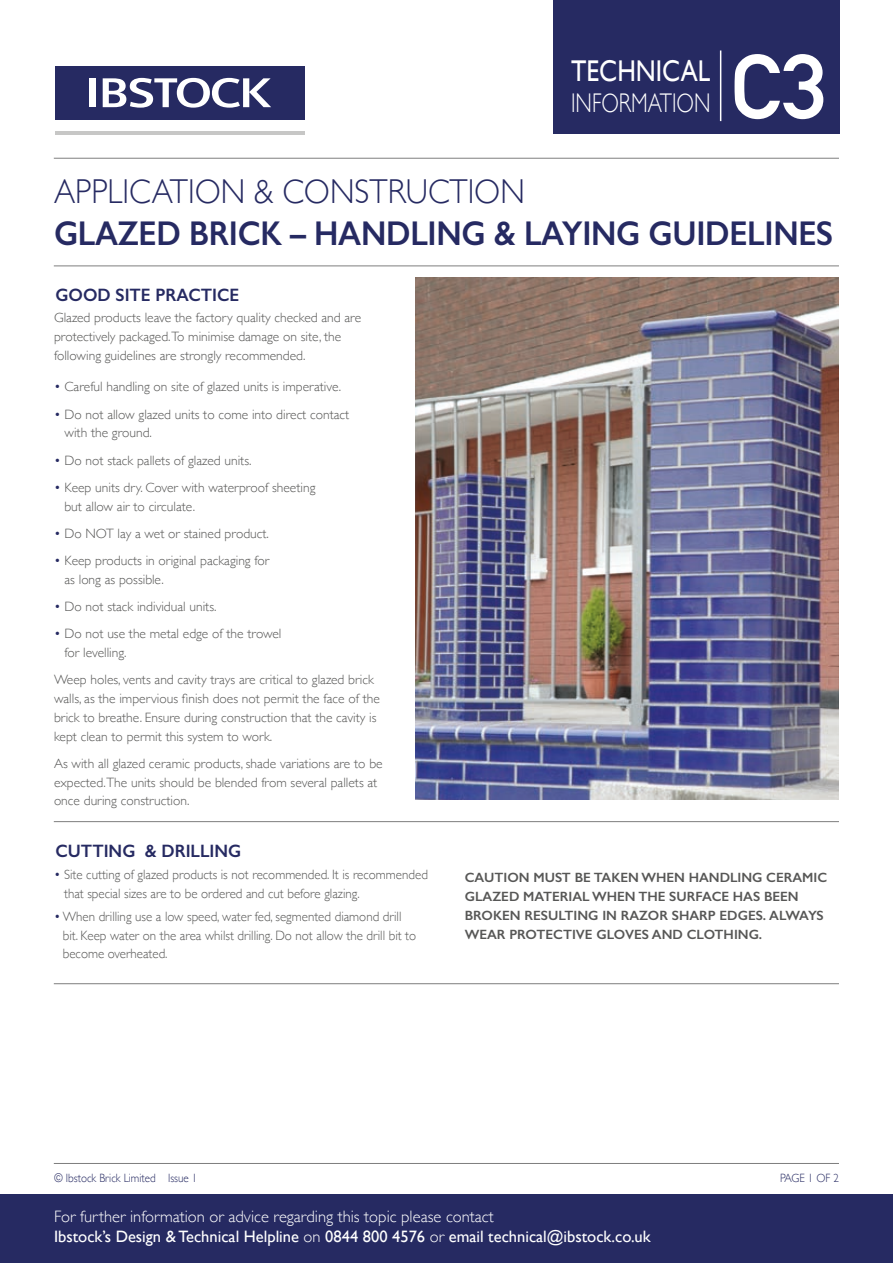
<style>
.page{position:relative;width:893px;height:1263px;background:#fff}
.page>*{position:absolute;margin:0;border:0;box-sizing:border-box;transform-origin:0 0}
.t1{font:700 90px "DIN Alternate";color:#fff}
.t2{font:600 34.5px "Gill Sans";letter-spacing:-.01em;color:#262a62;scale:.92 1}
.t3{font:300 34.5px "Gill Sans";color:#262a62;scale:.92 1}
.t4{font:30px "Gill Sans";color:#fff;scale:.85 1}
.t5{font:300 27px "Gill Sans";color:#fff;scale:.79 1}
.t6{font:600 18px "Gill Sans";color:#262a62;scale:.95 1}
.t7{font:16.5px/19.8px "Gill Sans";color:#fff}
.t8{font:300 13.5px/18.8px "Gill Sans";color:#575756}
.t9{font:300 13.5px/18.8px "Gill Sans";color:#575756;scale:.96 1}
.t10{font:600 13.5px/18.8px "Gill Sans";color:#575756}
.t11{font:300 12px "Gill Sans";color:#262a62;scale:.92 1}
.s1{color:#262a62}
.s2{font-weight:300}
</style>
<div class="page">
<div style="left:554px;top:0;width:286px;height:134px;background:#262a62"></div>
<hr style="left:54px;top:158px;width:785px;height:1px;background:#7e7e7e">
<hr style="left:54px;top:266px;width:785px;height:1px;background:#7e7e7e">
<hr style="left:54px;top:821px;width:785px;height:1px;background:#7e7e7e">
<div style="left:0;top:1195px;width:893px;height:68px;background:#262a62"></div>
<hr style="left:54px;top:1163px;width:785px;height:1px;background:#7e7e7e">
<hr style="left:56px;top:131px;width:249px;height:4px;background:#c7c7c6">
<div style="left:55px;top:66px;width:250px;height:53px;background:#262a62"></div>
<svg style="left:103px;top:78px;width:168px;height:30px"></svg>
<div style="left:89px;top:78px;width:7px;height:29px;background:#fff"></div>
<hr style="left:720px;top:50px;width:1px;height:71px;background:#fff">
<img style="left:415px;top:278px;width:424px;height:522px">
<hr style="left:54px;top:983px;width:785px;height:1px;background:#7e7e7e">
<h3 class="t4" style="left:571px;top:54px;width:165px">TECHNICAL</h3>
<h3 class="t5" style="left:571px;top:82px;width:178px">INFORMATION</h3>
<h1 class="t1" style="left:730px;top:18px;width:100px">C3</h1>
<h2 class="t3" style="left:54px;top:165px;width:513px">APPLICATION &amp; CONSTRUCTION</h2>
<h2 class="t2" style="left:54px;top:212px;width:848px">GLAZED BRICK – HANDLING &amp; LAYING GUIDELINES</h2>
<h3 class="t6" style="left:56px;top:284px;width:195px">GOOD SITE PRACTICE</h3>
<p class="t8" style="left:54px;top:308px;width:309px">Glazed products leave the factory quality checked and are protectively packaged.To minimise damage on site, the following guidelines are strongly recommended.</p>
<p class="t8" style="left:54px;top:377px;width:289px"><span class="s1">•</span> Careful handling on site of glazed units is imperative.</p>
<p class="t8" style="left:65px;top:404px;width:286px;text-indent:-11px"><span class="s1">•</span> Do not allow glazed units to come into direct contact with the ground.</p>
<p class="t8" style="left:54px;top:450px;width:199px"><span class="s1">•</span> Do not stack pallets of glazed units.</p>
<p class="t8" style="left:65px;top:477px;width:252px;text-indent:-11px"><span class="s1">•</span> Keep units dry. Cover with waterproof sheeting but allow air to circulate.</p>
<p class="t8" style="left:54px;top:523px;width:216px"><span class="s1">•</span> Do NOT lay a wet or stained product.</p>
<p class="t8" style="left:65px;top:551px;width:206px;text-indent:-11px"><span class="s1">•</span> Keep products in original packaging for as long as possible.</p>
<p class="t8" style="left:54px;top:597px;width:164px"><span class="s1">•</span> Do not stack individual units.</p>
<p class="t8" style="left:65px;top:624px;width:218px;text-indent:-11px"><span class="s1">•</span> Do not use the metal edge of the trowel for levelling.</p>
<p class="t8" style="left:54px;top:670px;width:327px">Weep holes, vents and cavity trays are critical to glazed brick walls, as the impervious finish does not permit the face of the brick to breathe. Ensure during construction that the cavity is kept clean to permit this system to work.</p>
<p class="t8" style="left:54px;top:753px;width:330px">As with all glazed ceramic products, shade variations are to be expected.The units should be blended from several pallets at once during construction.</p>
<h3 class="t6" style="left:56px;top:840px;width:197px">CUTTING &amp; DRILLING</h3>
<p class="t9" style="left:64px;top:865px;width:380px;text-indent:-10px"><span class="s1">•</span> Site cutting of glazed products is not recommended. It is recommended that special sizes are to be ordered and cut before glazing.</p>
<p class="t9" style="left:63px;top:906px;width:370px;text-indent:-9px"><span class="s1">•</span> When drilling use a low speed, water fed, segmented diamond drill bit. Keep water on the area whilst drilling. Do not allow the drill bit to become overheated.</p>
<p class="t10" style="left:465px;top:868px;width:364px">CAUTION MUST BE TAKEN WHEN HANDLING CERAMIC GLAZED MATERIAL WHEN THE SURFACE HAS BEEN BROKEN RESULTING IN RAZOR SHARP EDGES. ALWAYS WEAR PROTECTIVE GLOVES AND CLOTHING.</p>
<p class="t11" style="left:54px;top:1168px;width:157px">© Ibstock Brick Limited Issue 1</p>
<p class="t11" style="left:780px;top:1168px;width:66px">PAGE 1 OF 2</p>
<p class="t7" style="left:54px;top:1206px;width:598px"><span class="s2">For further information or advice regarding this topic please contact<br></span>Ibstock’s Design &amp; Technical Helpline <span class="s2">on</span> 0844 800 4576 <span class="s2">or</span> email technical@ibstock.co.uk</p>
</div>
